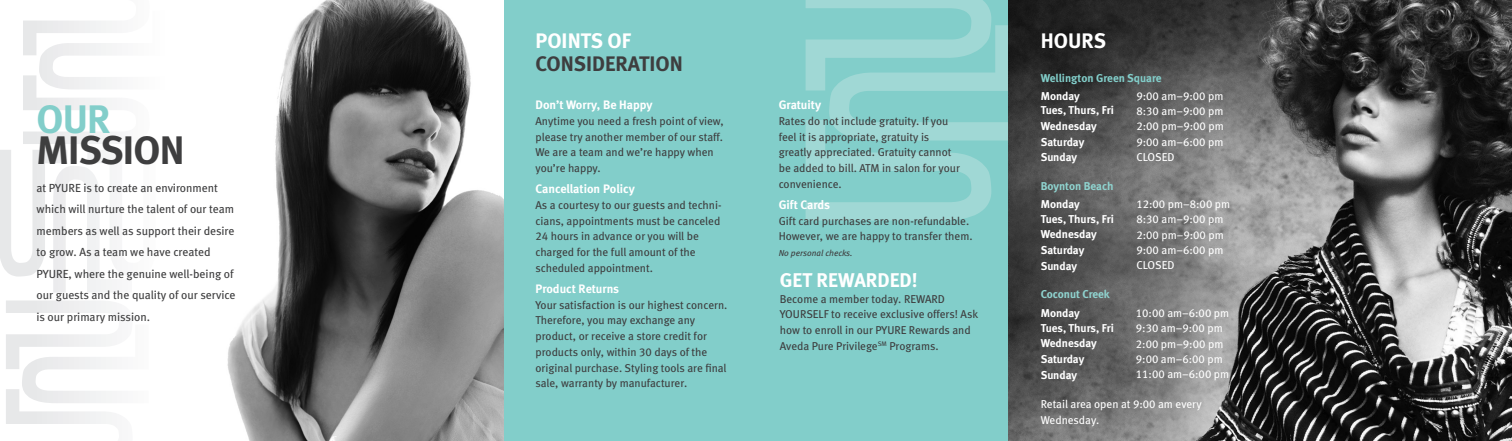
<style>
.page{position:relative;width:1512px;height:441px;background:#fff}
.page>*{position:absolute;margin:0;border:0;box-sizing:border-box;transform-origin:0 0}
.t1{font:39.73px/30.8px "Meta Bold LF";letter-spacing:-.02em;color:#3e3e3f}
.t2{font:21px/22.8px "Meta Bold LF";color:#3e3e3f}
.t3{font:21px "Meta Bold LF";color:#fff}
.t4{font:19.78px "Meta Bold LF";color:#fff}
.t5{font:12.25px "Meta Bold LF";color:#fff}
.t6{font:11.72px/21.5px "Meta Book LF";color:#3e3e3f}
.t7{font:11.38px/15.8px "Meta Book LF";color:#3e3e3f}
.t8{font:11.38px "Meta Book LF";color:#fff}
.t9{font:11.38px "Meta Bold LF";letter-spacing:-.005em;color:#fff}
.t10{font:11.38px "Meta Bold LF";letter-spacing:-.005em;color:#8fd3cf}
.t11{font:11.38px "Meta Bold LF";color:#82ceca}
.t12{font:italic 8.75px "Meta Book LF";color:#3e3e3f}
.s1{color:#fff}
.s2{color:#82ceca}
</style>
<div class="page">
<svg style="left:6px;top:300px;width:106px;height:124px"></svg>
<svg style="left:0;top:150px;width:112px;height:143px"></svg>
<svg style="left:23px;top:20px;width:89px;height:124px"></svg>
<div style="left:499px;top:0;width:509px;height:441px;background:#82ceca"></div>
<svg style="left:806px;top:0;width:202px;height:220px"></svg>
<img style="left:227px;top:0;width:277px;height:441px">
<img style="left:1008px;top:0;width:504px;height:441px">
<p class="t2" style="left:536px;top:30px;width:149px"><span class="s1">POINTS OF<br></span>CONSIDERATION</p>
<p class="t3" style="left:1041px;top:29px;width:67px">HOURS</p>
<p class="t1" style="left:37px;top:103px;width:149px"><span class="s2">OUR<br></span>MISSION</p>
<p class="t5" style="left:536px;top:98px;width:119px">Don’t Worry, Be Happy</p>
<p class="t7" style="left:536px;top:113px;width:190px">Anytime you need a fresh point of view, please try another member of our staff.<br>We are a team and we’re happy when you’re happy.</p>
<p class="t5" style="left:536px;top:182px;width:101px">Cancellation Policy</p>
<p class="t7" style="left:536px;top:197px;width:188px">As a courtesy to our guests and techni&shy;cians, appointments must be canceled 24 hours in advance or you will be charged for the full amount of the</p>
<p class="t7" style="left:536px;top:260px;width:119px">scheduled appointment.</p>
<p class="t5" style="left:536px;top:281px;width:85px">Product Returns</p>
<p class="t7" style="left:536px;top:297px;width:193px">Your satisfaction is our highest concern.<br>Therefore, you may exchange any product, or receive a store credit for products only, within 30 days of the original purchase. Styling tools are final sale, warranty by manufacturer.</p>
<p class="t6" style="left:37px;top:177px;width:201px">at PYURE is to create an environment which will nurture the talent of our team members as well as support their desire to grow. As a team we have created PYURE, where the genuine well-being of our guests and the quality of our service is our primary mission.</p>
<p class="t5" style="left:779px;top:98px;width:44px">Gratuity</p>
<p class="t7" style="left:779px;top:113px;width:183px">Rates do not include gratuity. If you feel it is appropriate, gratuity is greatly appreciated. Gratuity cannot be added to bill. ATM in salon for your convenience.</p>
<p class="t5" style="left:779px;top:197px;width:53px">Gift Cards</p>
<p class="t7" style="left:779px;top:213px;width:196px">Gift card purchases are non-refundable.<br>However, we are happy to transfer them.</p>
<p class="t12" style="left:779px;top:248px;width:76px">No personal checks.</p>
<p class="t4" style="left:780px;top:268px;width:139px">GET REWARDED!</p>
<p class="t7" style="left:780px;top:291px;width:200px">Become a member today. REWARD YOURSELF to receive exclusive offers! Ask how to enroll in our PYURE Rewards and Aveda Pure Privilege<sup>SM</sup> Programs.</p>
<p class="t11" style="left:1041px;top:71px;width:122px">Wellington Green Square</p>
<p class="t9" style="left:1041px;top:89px;width:41px">Monday</p>
<p class="t9" style="left:1041px;top:104px;width:75px">Tues, Thurs, Fri</p>
<p class="t9" style="left:1041px;top:119px;width:58px">Wednesday</p>
<p class="t9" style="left:1041px;top:135px;width:45px">Saturday</p>
<p class="t9" style="left:1041px;top:151px;width:38px">Sunday</p>
<p class="t10" style="left:1041px;top:180px;width:74px">Boynton Beach</p>
<p class="t9" style="left:1041px;top:197px;width:41px">Monday</p>
<p class="t9" style="left:1041px;top:212px;width:75px">Tues, Thurs, Fri</p>
<p class="t9" style="left:1041px;top:228px;width:58px">Wednesday</p>
<p class="t9" style="left:1041px;top:243px;width:45px">Saturday</p>
<p class="t9" style="left:1041px;top:259px;width:38px">Sunday</p>
<p class="t10" style="left:1041px;top:287px;width:71px">Coconut Creek</p>
<p class="t9" style="left:1041px;top:306px;width:41px">Monday</p>
<p class="t9" style="left:1041px;top:321px;width:75px">Tues, Thurs, Fri</p>
<p class="t9" style="left:1041px;top:337px;width:58px">Wednesday</p>
<p class="t9" style="left:1041px;top:352px;width:45px">Saturday</p>
<p class="t9" style="left:1041px;top:368px;width:38px">Sunday</p>
<p class="t8" style="left:1136px;top:89px;width:89px">9:00 am–9:00 pm</p>
<p class="t8" style="left:1136px;top:104px;width:89px">8:30 am–9:00 pm</p>
<p class="t8" style="left:1136px;top:120px;width:89px">2:00 pm–9:00 pm</p>
<p class="t8" style="left:1136px;top:135px;width:89px">9:00 am–6:00 pm</p>
<p class="t8" style="left:1136px;top:150px;width:39px">CLOSED</p>
<p class="t8" style="left:1136px;top:197px;width:95px">12:00 pm–8:00 pm</p>
<p class="t8" style="left:1136px;top:213px;width:89px">8:30 am–9:00 pm</p>
<p class="t8" style="left:1136px;top:228px;width:89px">2:00 pm–9:00 pm</p>
<p class="t8" style="left:1136px;top:243px;width:89px">9:00 am–6:00 pm</p>
<p class="t8" style="left:1136px;top:259px;width:39px">CLOSED</p>
<p class="t8" style="left:1136px;top:306px;width:95px">10:00 am–6:00 pm</p>
<p class="t8" style="left:1136px;top:322px;width:89px">9:30 am–9:00 pm</p>
<p class="t8" style="left:1136px;top:337px;width:89px">2:00 pm–9:00 pm</p>
<p class="t8" style="left:1136px;top:352px;width:89px">9:00 am–6:00 pm</p>
<p class="t8" style="left:1136px;top:368px;width:95px">11:00 am–6:00 pm</p>
<p class="t8" style="left:1041px;top:398px;width:162px">Retail area open at 9:00 am every</p>
<p class="t8" style="left:1041px;top:413px;width:60px">Wednesday.</p>
</div>
